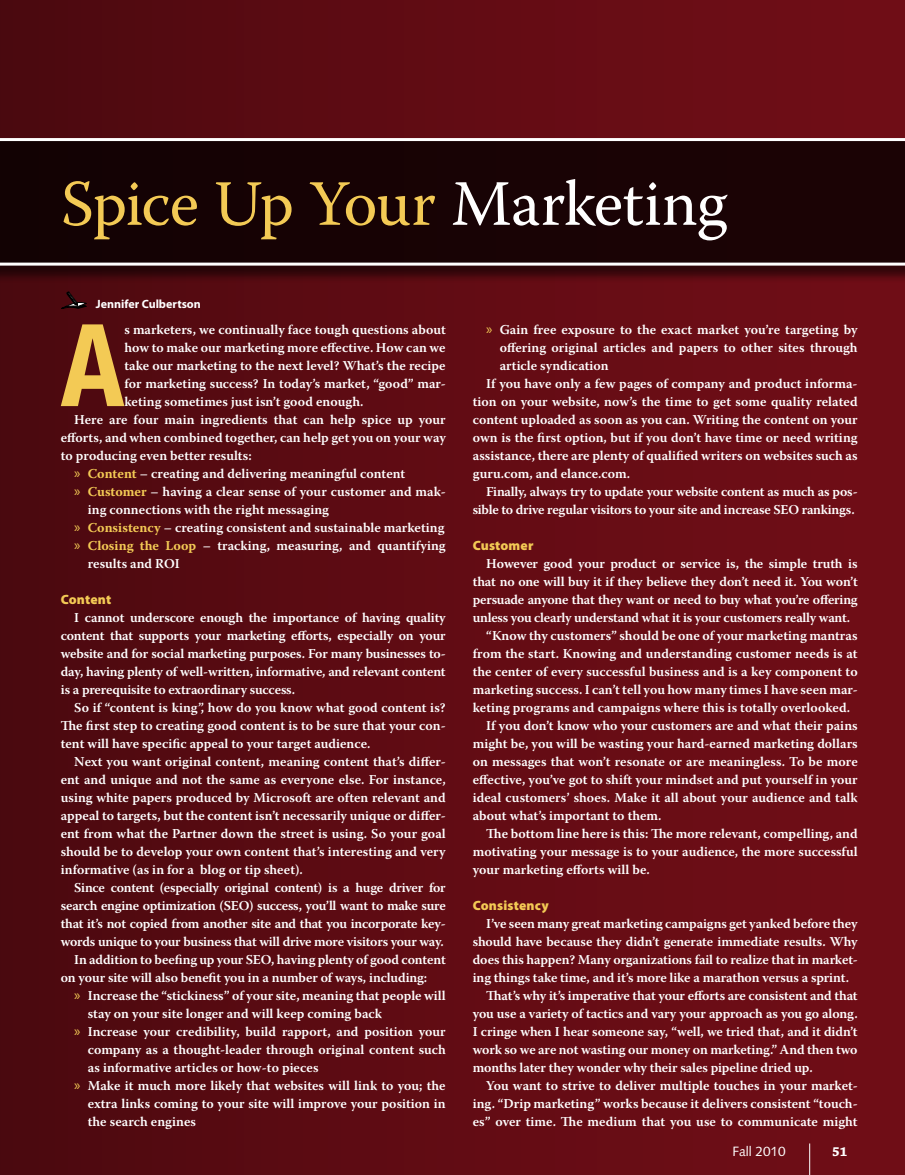
<style>
.page{position:relative;width:905px;height:1175px;background:#fff}
.page>*{position:absolute;margin:0;border:0;box-sizing:border-box;transform-origin:0 0}
.t1{font:700 condensed 114.3px "Helvetica Neue";color:#f3ca55}
.t2{font:64.5px "Warnock Pro";letter-spacing:-.02em;color:#f3ca55}
.t3{font:600 13.5px/18px "Warnock Pro";color:#fff;text-align:justify}
.t4{font:600 13.5px "Warnock Pro";letter-spacing:-.02em;color:#fff}
.t5{font:900 13.5px "Myriad Pro";letter-spacing:.01em;color:#f3ca55}
.t6{font:13.5px "Syntax";color:#fff}
.t7{font:700 13.5px "Chaparral Pro";color:#fff}
.t8{font:700 12px "Myriad Pro";color:#fff}
.s1{color:#fff}
.s2{font-family:"Myriad";font-weight:400;font-size:15px;color:#f3ca55}
.s3{font-weight:700;color:#f3ca55}
</style>
<div class="page">
<div style="left:0;top:0;width:904px;height:1174px;background:linear-gradient(to right,#4d090f,#730e17)"></div>
<svg style="left:61px;top:292px;width:25px;height:17px"></svg>
<div style="left:0;top:142px;width:904px;height:141px;background:#000;opacity:.75"></div>
<div style="left:0;top:138px;width:904px;height:128px;background:#180305"></div>
<hr style="left:809px;top:1143px;width:1px;height:31px;background:#fff">
<h2 class="t2" style="left:61px;top:165px;width:668px">Spice Up Your <span class="s1">Marketing</span></h2>
<p class="t8" style="left:96px;top:296px;width:107px">Jennifer Culbertson</p>
<h1 class="t1" style="left:61px;top:296px;width:65px">A</h1>
<p class="t3" style="left:124px;top:320px;width:323px">s marketers, we continually face tough questions about</p>
<p class="t3" style="left:124px;top:338px;width:323px">how to make our marketing more effective. How can we</p>
<p class="t3" style="left:124px;top:356px;width:323px">take our marketing to the next level? What’s the recipe</p>
<p class="t3" style="left:124px;top:374px;width:323px">for marketing success? In today’s market, “good” mar-</p>
<p class="t3" style="left:124px;top:392px;width:240px">keting sometimes just isn’t good enough.</p>
<p class="t3" style="left:74px;top:410px;width:373px">Here are four main ingredients that can help spice up your</p>
<p class="t3" style="left:61px;top:428px;width:386px">efforts, and when combined together, can help get you on your way</p>
<p class="t3" style="left:61px;top:446px;width:192px">to producing even better results:</p>
<p class="t3" style="left:74px;top:464px;width:332px"><span class="s2">»</span> <span class="s3">Content</span> – creating and delivering meaningful content</p>
<p class="t3" style="left:74px;top:482px;width:373px"><span class="s2">»</span> <span class="s3">Customer</span> – having a clear sense of your customer and mak-</p>
<p class="t3" style="left:88px;top:500px;width:243px">ing connections with the right messaging</p>
<p class="t3" style="left:74px;top:518px;width:371px"><span class="s2">»</span> <span class="s3">Consistency</span> – creating consistent and sustainable marketing</p>
<p class="t3" style="left:74px;top:536px;width:373px"><span class="s2">»</span> <span class="s3">Closing the Loop</span> – tracking, measuring, and quantifying</p>
<p class="t3" style="left:88px;top:554px;width:94px">results and ROI</p>
<p class="t5" style="left:61px;top:592px;width:52px">Content</p>
<p class="t3" style="left:61px;top:608px;width:386px;text-indent:14px">I cannot underscore enough the importance of having quality content that supports your marketing efforts, especially on your website and for social marketing purposes. For many businesses to&shy;day, having plenty of well-written, informative, and relevant content is a prerequisite to extraordinary success.</p>
<p class="t3" style="left:61px;top:698px;width:386px;text-indent:14px">So if “content is king”, how do you know what good content is?<br>The first step to creating good content is to be sure that your con&shy;tent will have specific appeal to your target audience.</p>
<p class="t3" style="left:61px;top:752px;width:386px;text-indent:14px">Next you want original content, meaning content that’s differ&shy;ent and unique and not the same as everyone else. For instance, using white papers produced by Microsoft are often relevant and appeal to targets, but the content isn’t necessarily unique or differ&shy;ent from what the Partner down the street is using. So your goal should be to develop your own content that’s interesting and very informative (as in for a blog or tip sheet).</p>
<p class="t4" style="left:74px;top:879px;width:373px">Since content (especially original content) is a huge driver for</p>
<p class="t4" style="left:61px;top:897px;width:386px">search engine optimization (SEO) success, you’ll want to make sure</p>
<p class="t4" style="left:61px;top:915px;width:386px">that it’s not copied from another site and that you incorporate key-</p>
<p class="t4" style="left:61px;top:933px;width:384px">words unique to your business that will drive more visitors your way.</p>
<p class="t3" style="left:74px;top:950px;width:373px">In addition to beefing up your SEO, having plenty of good content</p>
<p class="t3" style="left:61px;top:968px;width:368px">on your site will also benefit you in a number of ways, including:</p>
<p class="t3" style="left:74px;top:986px;width:373px"><span class="s2">»</span> Increase the “stickiness” of your site, meaning that people will</p>
<p class="t3" style="left:88px;top:1004px;width:296px">stay on your site longer and will keep coming back</p>
<p class="t3" style="left:74px;top:1022px;width:373px"><span class="s2">»</span> Increase your credibility, build rapport, and position your</p>
<p class="t3" style="left:88px;top:1040px;width:359px">company as a thought-leader through original content such</p>
<p class="t3" style="left:88px;top:1058px;width:232px">as informative articles or how-to pieces</p>
<p class="t3" style="left:74px;top:1076px;width:373px"><span class="s2">»</span> Make it much more likely that websites will link to you; the</p>
<p class="t3" style="left:88px;top:1094px;width:359px">extra links coming to your site will improve your position in</p>
<p class="t3" style="left:88px;top:1112px;width:110px">the search engines</p>
<p class="t3" style="left:486px;top:320px;width:373px"><span class="s2">»</span> Gain free exposure to the exact market you’re targeting by</p>
<p class="t3" style="left:500px;top:338px;width:359px">offering original articles and papers to other sites through</p>
<p class="t3" style="left:500px;top:356px;width:110px">article syndication</p>
<p class="t3" style="left:486px;top:374px;width:373px">If you have only a few pages of company and product informa-</p>
<p class="t3" style="left:472px;top:392px;width:386px">tion on your website, now’s the time to get some quality related</p>
<p class="t3" style="left:472px;top:410px;width:386px">content uploaded as soon as you can. Writing the content on your</p>
<p class="t3" style="left:472px;top:428px;width:386px">own is the first option, but if you don’t have time or need writing</p>
<p class="t3" style="left:472px;top:446px;width:386px">assistance, there are plenty of qualified writers on websites such as</p>
<p class="t3" style="left:472px;top:464px;width:159px">guru.com, and elance.com.</p>
<p class="t4" style="left:486px;top:483px;width:373px">Finally, always try to update your website content as much as pos-</p>
<p class="t4" style="left:472px;top:501px;width:383px">sible to drive regular visitors to your site and increase SEO rankings.</p>
<p class="t5" style="left:472px;top:538px;width:62px">Customer</p>
<p class="t3" style="left:486px;top:554px;width:373px">However good your product or service is, the simple truth is</p>
<p class="t3" style="left:472px;top:572px;width:386px">that no one will buy it if they believe they don’t need it. You won’t</p>
<p class="t4" style="left:472px;top:591px;width:386px">persuade anyone that they want or need to buy what you’re offering</p>
<p class="t4" style="left:472px;top:609px;width:379px">unless you clearly understand what it is your customers really want.</p>
<p class="t3" style="left:486px;top:626px;width:373px">“Know thy customers” should be one of your marketing mantras</p>
<p class="t3" style="left:472px;top:644px;width:386px">from the start. Knowing and understanding customer needs is at</p>
<p class="t3" style="left:472px;top:662px;width:386px">the center of every successful business and is a key component to</p>
<p class="t3" style="left:472px;top:680px;width:386px">marketing success. I can’t tell you how many times I have seen mar-</p>
<p class="t3" style="left:472px;top:698px;width:379px">keting programs and campaigns where this is totally overlooked.</p>
<p class="t3" style="left:486px;top:716px;width:373px">If you don’t know who your customers are and what their pains</p>
<p class="t3" style="left:472px;top:734px;width:386px">might be, you will be wasting your hard-earned marketing dollars</p>
<p class="t3" style="left:472px;top:752px;width:386px">on messages that won’t resonate or are meaningless. To be more</p>
<p class="t3" style="left:472px;top:770px;width:386px">effective, you’ve got to shift your mindset and put yourself in your</p>
<p class="t3" style="left:472px;top:788px;width:386px">ideal customers’ shoes. Make it all about your audience and talk</p>
<p class="t3" style="left:472px;top:806px;width:190px">about what’s important to them.</p>
<p class="t3" style="left:486px;top:824px;width:373px">The bottom line here is this: The more relevant, compelling, and</p>
<p class="t3" style="left:472px;top:842px;width:386px">motivating your message is to your audience, the more successful</p>
<p class="t3" style="left:472px;top:860px;width:178px">your marketing efforts will be.</p>
<p class="t5" style="left:472px;top:898px;width:77px">Consistency</p>
<p class="t3" style="left:486px;top:914px;width:373px">I’ve seen many great marketing campaigns get yanked before they</p>
<p class="t3" style="left:472px;top:932px;width:386px">should have because they didn’t generate immediate results. Why</p>
<p class="t3" style="left:472px;top:950px;width:386px">does this happen? Many organizations fail to realize that in market-</p>
<p class="t3" style="left:472px;top:968px;width:378px">ing things take time, and it’s more like a marathon versus a sprint.</p>
<p class="t3" style="left:486px;top:986px;width:373px">That’s why it’s imperative that your efforts are consistent and that</p>
<p class="t3" style="left:472px;top:1004px;width:386px">you use a variety of tactics and vary your approach as you go along.</p>
<p class="t3" style="left:472px;top:1022px;width:386px">I cringe when I hear someone say, “well, we tried that, and it didn’t</p>
<p class="t3" style="left:472px;top:1040px;width:386px">work so we are not wasting our money on marketing.” And then two</p>
<p class="t3" style="left:472px;top:1058px;width:341px">months later they wonder why their sales pipeline dried up.</p>
<p class="t3" style="left:486px;top:1076px;width:373px">You want to strive to deliver multiple touches in your market-</p>
<p class="t3" style="left:472px;top:1094px;width:386px">ing. “Drip marketing” works because it delivers consistent “touch-</p>
<p class="t3" style="left:472px;top:1112px;width:386px">es” over time. The medium that you use to communicate might</p>
<p class="t6" style="left:732px;top:1143px;width:55px">Fall 2010</p>
<p class="t7" style="left:832px;top:1144px;width:17px">51</p>
</div>
